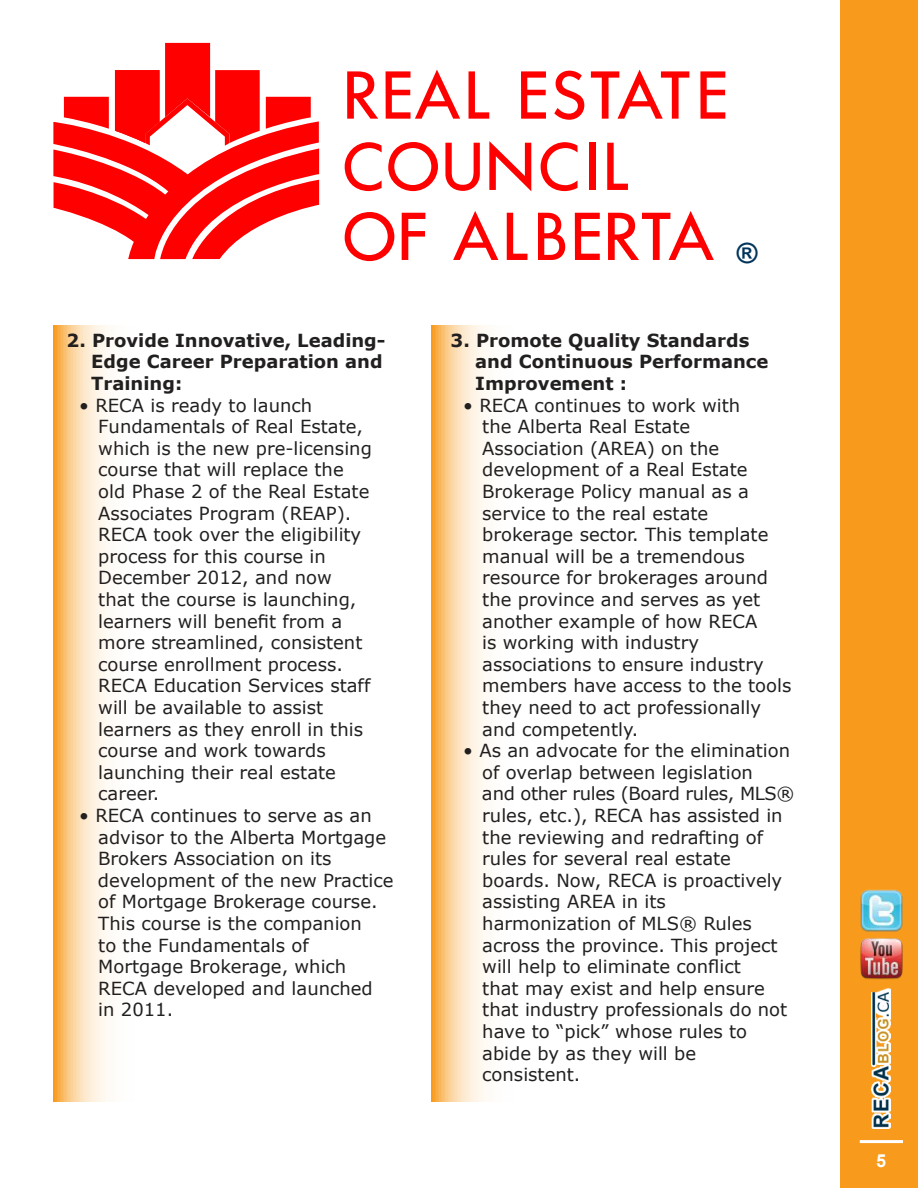
<style>
.page{position:relative;width:918px;height:1188px;background:#fff}
.page>*{position:absolute;margin:0;border:0;box-sizing:border-box;transform-origin:0 0}
.t1{font:700 28.2px "Arial";color:#00345a}
.t2{font:18px/21.6px "Verdana";color:#221f1f}
.t3{font:700 18px/21.6px "Verdana";color:#221f1f}
.t4{font:700 18px "Arial";color:#fff}
</style>
<div class="page">
<svg style="left:53px;top:325px;width:55px;height:777px;background:#fbd5a2"></svg>
<svg style="left:431px;top:325px;width:55px;height:777px;background:#fbd5a2"></svg>
<div style="left:840px;top:0;width:78px;height:1188px;background:#f89b1c"></div>
<img style="left:860px;top:938px;width:43px;height:42px">
<img style="left:860px;top:889px;width:43px;height:43px">
<img style="left:871px;top:988px;width:20px;height:141px">
<hr style="left:860px;top:1140px;width:43px;height:3px;background:#fff">
<svg style="left:53px;top:43px;width:266px;height:216px"></svg>
<svg style="left:347px;top:71px;width:31px;height:48px"></svg>
<svg style="left:386px;top:70px;width:74px;height:49px"></svg>
<svg style="left:469px;top:71px;width:20px;height:48px"></svg>
<svg style="left:521px;top:71px;width:25px;height:48px"></svg>
<svg style="left:554px;top:70px;width:31px;height:50px"></svg>
<svg style="left:591px;top:70px;width:98px;height:49px"></svg>
<svg style="left:700px;top:71px;width:25px;height:48px"></svg>
<svg style="left:345px;top:212px;width:49px;height:49px"></svg>
<svg style="left:402px;top:213px;width:23px;height:47px"></svg>
<svg style="left:453px;top:211px;width:45px;height:49px"></svg>
<svg style="left:507px;top:213px;width:20px;height:47px"></svg>
<svg style="left:538px;top:213px;width:27px;height:47px"></svg>
<svg style="left:575px;top:213px;width:25px;height:47px"></svg>
<svg style="left:608px;top:211px;width:106px;height:49px"></svg>
<svg style="left:345px;top:142px;width:37px;height:49px"></svg>
<svg style="left:388px;top:142px;width:50px;height:49px"></svg>
<svg style="left:445px;top:143px;width:35px;height:48px"></svg>
<svg style="left:489px;top:141px;width:42px;height:50px"></svg>
<svg style="left:541px;top:142px;width:37px;height:49px"></svg>
<div style="left:589px;top:143px;width:7px;height:47px;background:#f00"></div>
<svg style="left:607px;top:143px;width:21px;height:47px"></svg>
<p class="t3" style="left:91px;top:331px;width:296px;text-indent:-25px">2. Provide Innovative, Leading-<br>Edge Career Preparation and<br>Training:</p>
<p class="t2" style="left:98px;top:394px;width:275px;text-indent:-19px">• RECA is ready to launch<br>Fundamentals of Real Estate, which is the new pre-licensing course that will replace the old Phase 2 of the Real Estate<br>Associates Program (REAP).<br>RECA took over the eligibility process for this course in<br>December 2012, and now that the course is launching, learners will benefit from a more streamlined, consistent course enrollment process.<br>RECA Education Services staff will be available to assist learners as they enroll in this course and work towards launching their real estate career.</p>
<p class="t2" style="left:98px;top:804px;width:297px;text-indent:-19px">• RECA continues to serve as an advisor to the Alberta Mortgage<br>Brokers Association on its development of the new Practice of Mortgage Brokerage course.<br>This course is the companion<br>to the Fundamentals of<br>Mortgage Brokerage, which<br>RECA developed and launched<br>in 2011.</p>
<h1 class="t1" style="left:737px;top:237px;width:22px">®</h1>
<p class="t3" style="left:475px;top:331px;width:295px;text-indent:-25px">3. Promote Quality Standards and Continuous Performance<br>Improvement :</p>
<p class="t2" style="left:482px;top:394px;width:311px;text-indent:-19px">• RECA continues to work with<br>the Alberta Real Estate<br>Association (AREA) on the development of a Real Estate<br>Brokerage Policy manual as a service to the real estate brokerage sector. This template manual will be a tremendous resource for brokerages around the province and serves as yet another example of how RECA<br>is working with industry associations to ensure industry members have access to the tools they need to act professionally and competently.</p>
<p class="t2" style="left:482px;top:740px;width:314px;text-indent:-19px">• As an advocate for the elimination of overlap between legislation<br>and other rules (Board rules, MLS® rules, etc.), RECA has assisted in the reviewing and redrafting of rules for several real estate boards. Now, RECA is proactively assisting AREA in its harmonization of MLS® Rules across the province. This project will help to eliminate conflict<br>that may exist and help ensure that industry professionals do not have to “pick” whose rules to abide by as they will be consistent.</p>
<p class="t4" style="left:876px;top:1154px;width:12px">5</p>
</div>
